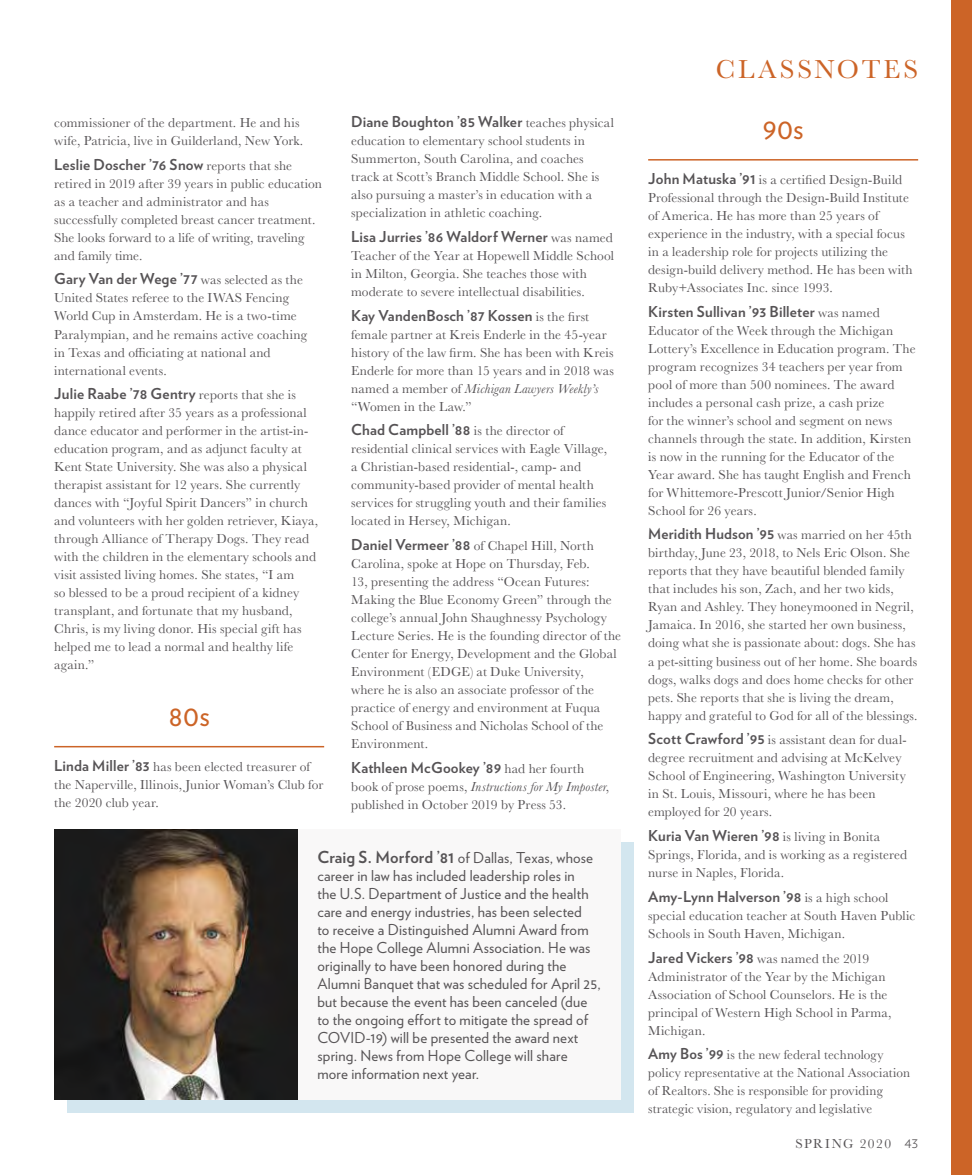
<style>
.page{position:relative;width:972px;height:1175px;background:#fff}
.page>*{position:absolute;margin:0;border:0;box-sizing:border-box;transform-origin:0 0}
.t1{font:30px "Verlag";color:#cc6427}
.t2{font:27px "Baskerville";letter-spacing:.105em;color:#cc6427}
.t3{font:15px/18px "Verlag";letter-spacing:.01em;color:#565355}
.t4{font:700 15px "Verlag";letter-spacing:.01em;color:#565355}
.t5{font:13.5px/18px "Baskerville";letter-spacing:.01em;color:#565355}
.t6{font:13.5px "Baskerville";letter-spacing:.11em;color:#565355}
.s1{font-family:"Baskerville";font-weight:400;font-size:13.5px}
.s2{font-family:"Verlag";font-weight:700;font-size:15px}
.s3{font-style:italic}
.s4{font-weight:700;font-size:16.5px}
.s5{font-family:"Verlag";font-weight:300;font-size:15px}
</style>
<div class="page">
<div style="left:952px;top:0;width:20px;height:1174px;background:#cc6427"></div>
<hr style="left:54px;top:746px;width:270px;height:1px;background:#cc6427">
<hr style="left:648px;top:159px;width:270px;height:1px;background:#cc6427">
<div style="left:68px;top:842px;width:566px;height:270px;background:#d3e6ef"></div>
<div style="left:54px;top:829px;width:567px;height:270px;background:#f9f8f8"></div>
<img style="left:54px;top:829px;width:243px;height:270px">
<p class="t5" style="left:54px;top:114px;width:251px">commissioner of the department. He and his wife, Patricia, live in Guilderland, New York.</p>
<p class="t4" style="left:54px;top:152px;width:239px">Leslie Doscher ’76 Snow <span class="s1">reports that she</span></p>
<p class="t5" style="left:54px;top:174px;width:269px">retired in 2019 after 39 years in public education as a teacher and administrator and has successfully completed breast cancer treatment.<br>She looks forward to a life of writing, traveling and family time.</p>
<p class="t4" style="left:54px;top:267px;width:250px">Gary Van der Wege ’77 <span class="s1">was selected as the</span></p>
<p class="t5" style="left:54px;top:289px;width:254px">United States referee to the IWAS Fencing World Cup in Amsterdam. He is a two-time Paralympian, and he remains active coaching in Texas and officiating at national and international events.</p>
<p class="t4" style="left:54px;top:382px;width:243px">Julie Raabe ’78 Gentry <span class="s1">reports that she is</span></p>
<p class="t5" style="left:54px;top:404px;width:266px">happily retired after 35 years as a professional dance educator and performer in the artist-in&shy;education program, and as adjunct faculty at Kent State University. She was also a physical therapist assistant for 12 years. She currently dances with “Joyful Spirit Dancers” in church and volunteers with her golden retriever, Kiaya, through Alliance of Therapy Dogs. They read with the children in the elementary schools and visit assisted living homes. She states, “I am<br>so blessed to be a proud recipient of a kidney transplant, and fortunate that my husband, Chris, is my living donor. His special gift has helped me to lead a normal and healthy life again.”</p>
<h1 class="t1" style="left:168px;top:692px;width:43px">80s</h1>
<p class="t5" style="left:54px;top:757px;width:271px"><span class="s2">Linda Miller ’83</span> has been elected treasurer of the Naperville, Illinois, Junior Woman’s Club for the 2020 club year.</p>
<p class="t4" style="left:351px;top:110px;width:264px">Diane Boughton ’85 Walker <span class="s1">teaches physical</span></p>
<p class="t5" style="left:351px;top:132px;width:250px">education to elementary school students in Summerton, South Carolina, and coaches track at Scott’s Branch Middle School. She is also pursuing a master’s in education with a specialization in athletic coaching.</p>
<p class="t4" style="left:351px;top:224px;width:263px">Lisa Jurries ’86 Waldorf Werner <span class="s1">was named</span></p>
<p class="t5" style="left:351px;top:246px;width:264px">Teacher of the Year at Hopewell Middle School in Milton, Georgia. She teaches those with moderate to severe intellectual disabilities.</p>
<p class="t4" style="left:351px;top:303px;width:240px">Kay VandenBosch ’87 Kossen <span class="s1">is the first</span></p>
<p class="t5" style="left:351px;top:325px;width:264px">female partner at Kreis Enderle in the 45-year history of the law firm. She has been with Kreis Enderle for more than 15 years and in 2018 was named a member of <span class="s3">Michigan Lawyers Weekly’s </span>“Women in the Law.”</p>
<p class="t4" style="left:351px;top:418px;width:214px">Chad Campbell ’88 <span class="s1">is the director of</span></p>
<p class="t5" style="left:351px;top:440px;width:258px">residential clinical services with Eagle Village, a Christian-based residential-, camp- and community-based provider of mental health services for struggling youth and their families located in Hersey, Michigan.</p>
<p class="t5" style="left:351px;top:537px;width:272px"><span class="s2">Daniel Vermeer ’88</span> of Chapel Hill, North Carolina, spoke at Hope on Thursday, Feb.<br>13, presenting the address “Ocean Futures:<br>Making the Blue Economy Green” through the college’s annual John Shaughnessy Psychology Lecture Series. He is the founding director of the Center for Energy, Development and the Global Environment (EDGE) at Duke University,<br>where he is also an associate professor of the practice of energy and environment at Fuqua School of Business and Nicholas School of the Environment.</p>
<p class="t4" style="left:351px;top:755px;width:235px">Kathleen McGookey ’89 <span class="s1">had her fourth</span></p>
<p class="t5" style="left:351px;top:777px;width:260px">book of prose poems, <span class="s3">Instructions for My Imposter</span>, published in October 2019 by Press 53.</p>
<p class="t3" style="left:317px;top:848px;width:285px"><span class="s4">Craig S. Morford ’81</span> of Dallas, Texas, whose career in law has included leadership roles in<br>the U.S. Department of Justice and the health care and energy industries, has been selected<br>to receive a Distinguished Alumni Award from the Hope College Alumni Association. He was originally to have been honored during the Alumni Banquet that was scheduled for April 25, but because the event has been canceled (due to the ongoing effort to mitigate the spread of COVID-19) will be presented the award next spring. News from Hope College will share more information next year.</p>
<h2 class="t2" style="left:716px;top:52px;width:204px">CLASSNOTES</h2>
<h1 class="t1" style="left:763px;top:106px;width:43px">90s</h1>
<p class="t5" style="left:648px;top:171px;width:266px"><span class="s2">John Matuska ’91</span> is a certified Design-Build Professional through the Design-Build Institute of America. He has more than 25 years of experience in the industry, with a special focus in a leadership role for projects utilizing the design-build delivery method. He has been with Ruby+Associates Inc. since 1993.</p>
<p class="t4" style="left:648px;top:299px;width:233px">Kirsten Sullivan ’93 Billeter <span class="s1">was named</span></p>
<p class="t5" style="left:648px;top:321px;width:269px">Educator of the Week through the Michigan Lottery’s Excellence in Education program. The program recognizes 34 teachers per year from pool of more than 500 nominees. The award includes a personal cash prize, a cash prize<br>for the winner’s school and segment on news channels through the state. In addition, Kirsten is now in the running for the Educator of the Year award. She has taught English and French for Whittemore-Prescott Junior/Senior High School for 26 years.</p>
<p class="t5" style="left:648px;top:526px;width:271px"><span class="s2">Meridith Hudson ’95</span> was married on her 45th birthday, June 23, 2018, to Nels Eric Olson. She reports that they have beautiful blended family that includes his son, Zach, and her two kids, Ryan and Ashley. They honeymooned in Negril, Jamaica. In 2016, she started her own business, doing what she is passionate about: dogs. She has a pet-sitting business out of her home. She boards dogs, walks dogs and does home checks for other pets. She reports that she is living the dream, happy and grateful to God for all of the blessings.</p>
<p class="t5" style="left:648px;top:731px;width:260px"><span class="s2">Scott Crawford ’95</span> is assistant dean for dual&shy;degree recruitment and advising at McKelvey School of Engineering, Washington University in St. Louis, Missouri, where he has been employed for 20 years.</p>
<p class="t4" style="left:648px;top:824px;width:233px">Kuria Van Wieren ’98 <span class="s1">is living in Bonita</span></p>
<p class="t5" style="left:648px;top:846px;width:261px">Springs, Florida, and is working as a registered nurse in Naples, Florida.</p>
<p class="t4" style="left:648px;top:884px;width:242px">Amy-Lynn Halverson ’98 <span class="s1">is a high school</span></p>
<p class="t5" style="left:648px;top:906px;width:269px">special education teacher at South Haven Public<br>Schools in South Haven, Michigan.</p>
<p class="t4" style="left:648px;top:945px;width:223px">Jared Vickers ’98 <span class="s1">was named the 2019</span></p>
<p class="t5" style="left:648px;top:967px;width:245px">Administrator of the Year by the Michigan Association of School Counselors. He is the principal of Western High School in Parma, Michigan.</p>
<p class="t5" style="left:648px;top:1046px;width:263px"><span class="s2">Amy Bos ’99</span> is the new federal technology policy representative at the National Association of Realtors. She is responsible for providing strategic vision, regulatory and legislative</p>
<p class="t6" style="left:795px;top:1135px;width:124px">SPRING 2020 <span class="s5">43</span></p>
</div>
